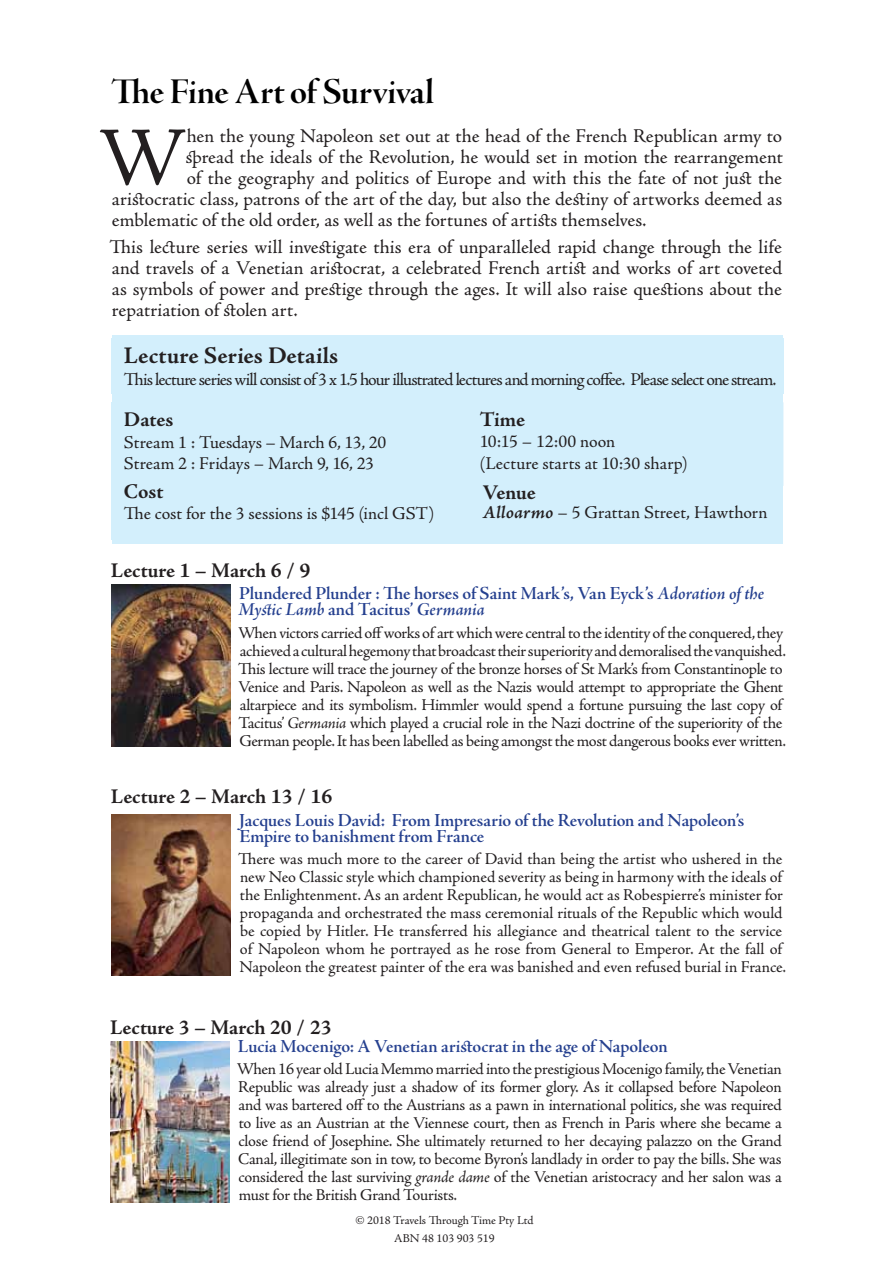
<style>
.page{position:relative;width:893px;height:1263px;background:#fff}
.page>*{position:absolute;margin:0;border:0;box-sizing:border-box;transform-origin:0 0}
.t1{font:83.7px "Adobe Jenson Pro";color:#231f20}
.t2{font:37.5px "Adobe Jenson Pro Bold Disp";color:#000}
.t3{font:700 24px "Adobe Jenson Pro";letter-spacing:.005em;color:#231f20}
.t4{font:700 21px "Adobe Jenson Pro";letter-spacing:-.005em;color:#231f20}
.t5{font:19.5px/21px "Adobe Jenson Pro";color:#231f20;text-align:justify}
.t6{font:18.75px/16.2px "Adobe Jenson Pro Semibold Subh";letter-spacing:-.005em;color:#25408f}
.t7{font:18.75px "Adobe Jenson Pro Semibold It Subh";color:#25408f}
.t8{font:18px/21.6px "Adobe Jenson Pro";letter-spacing:-.015em;color:#231f20}
.t9{font:18px "Adobe Jenson Pro";letter-spacing:-.045em;color:#231f20}
.t10{font:18px "Adobe Jenson Pro";letter-spacing:.005em;color:#231f20}
.t11{font:16.5px/18px "Adobe Jenson Pro";letter-spacing:-.015em;color:#231f20}
.t12{font:12px/18px "Adobe Jenson Pro";color:#231f20;text-align:center}
.s1{font-family:"Adobe Jenson Pro Semibold It Capt"}
.s2{font-family:"Adobe Jenson Pro Semibold It Subh"}
.s3{font-family:"Adobe Jenson Pro Semibold Subh"}
.s4{font-style:italic}
</style>
<div class="page">
<div style="left:112px;top:336px;width:671px;height:208px;background:#d3effc"></div>
<div style="left:111px;top:474px;width:343px;height:66px;background:#d3effc"></div>
<div style="left:111px;top:338px;width:672px;height:55px;background:#d3effc"></div>
<div style="left:111px;top:402px;width:350px;height:72px;background:#d3effc"></div>
<img style="left:112px;top:584px;width:119px;height:162px">
<img style="left:112px;top:814px;width:119px;height:162px">
<img style="left:110px;top:1041px;width:120px;height:161px">
<h2 class="t2" style="left:111px;top:71px;width:324px">The Fine Art of Survival</h2>
<h1 class="t1" style="left:98px;top:110px;width:89px">W</h1>
<p class="t5" style="left:187px;top:126px;width:597px">hen the young Napoleon set out at the head of the French Republican army to</p>
<p class="t5" style="left:185px;top:147px;width:599px">spread the ideals of the Revolution, he would set in motion the rearrangement</p>
<p class="t5" style="left:187px;top:168px;width:597px">of the geography and politics of Europe and with this the fate of not just the</p>
<p class="t5" style="left:112px;top:189px;width:672px">aristocratic class, patrons of the art of the day, but also the destiny of artworks deemed as</p>
<p class="t5" style="left:112px;top:210px;width:536px">emblematic of the old order, as well as the fortunes of artists themselves.</p>
<p class="t5" style="left:109px;top:237px;width:674px">This lecture series will investigate this era of unparalleled rapid change through the life and travels of a Venetian aristocrat, a celebrated French artist and works of art coveted as symbols of power and prestige through the ages. It will also raise questions about the repatriation of stolen art.</p>
<h3 class="t3" style="left:124px;top:342px;width:216px">Lecture Series Details</h3>
<p class="t9" style="left:124px;top:369px;width:654px">This lecture series will consist of 3 x 1.5 hour illustrated lectures and morning coffee. Please select one stream.</p>
<p class="t4" style="left:480px;top:407px;width:47px">Time</p>
<p class="t8" style="left:480px;top:431px;width:209px">10:15 – 12:00 noon<br>(Lecture starts at 10:30 sharp)</p>
<p class="t4" style="left:482px;top:480px;width:55px">Venue</p>
<p class="t10" style="left:482px;top:502px;width:286px"><span class="s1">Alloarmo</span> – 5 Grattan Street, Hawthorn</p>
<p class="t4" style="left:124px;top:407px;width:51px">Dates</p>
<p class="t8" style="left:124px;top:432px;width:264px">Stream 1 : Tuesdays – March 6, 13, 20<br>Stream 2 : Fridays – March 9, 16, 23</p>
<p class="t4" style="left:124px;top:479px;width:41px">Cost</p>
<p class="t8" style="left:124px;top:503px;width:312px">The cost for the 3 sessions is $145 (incl GST)</p>
<p class="t4" style="left:111px;top:558px;width:201px">Lecture 1 – March 6 / 9</p>
<p class="t6" style="left:239px;top:586px;width:526px">Plundered Plunder : The horses of Saint Mark’s, Van Eyck’s <span class="s2">Adoration of the</span></p>
<p class="t7" style="left:238px;top:599px;width:248px">Mystic Lamb <span class="s3">and Tacitus’</span> Germania</p>
<p class="t11" style="left:238px;top:624px;width:550px">When victors carried off works of art which were central to the identity of the conquered, they achieved a cultural hegemony that broadcast their superiority and demoralised the vanquished.<br>This lecture will trace the journey of the bronze horses of St Mark’s from Constantinople to Venice and Paris. Napoleon as well as the Nazis would attempt to appropriate the Ghent altarpiece and its symbolism. Himmler would spend a fortune pursuing the last copy of Tacitus’ <span class="s4">Germania</span> which played a crucial role in the Nazi doctrine of the superiority of the German people. It has been labelled as being amongst the most dangerous books ever written.</p>
<p class="t4" style="left:111px;top:784px;width:223px">Lecture 2 – March 13 / 16</p>
<p class="t6" style="left:239px;top:812px;width:507px">Jacques Louis David: From Impresario of the Revolution and Napoleon’s<br>Empire to banishment from France</p>
<p class="t11" style="left:238px;top:850px;width:550px">There was much more to the career of David than being the artist who ushered in the new Neo Classic style which championed severity as being in harmony with the ideals of the Enlightenment. As an ardent Republican, he would act as Robespierre’s minister for propaganda and orchestrated the mass ceremonial rituals of the Republic which would be copied by Hitler. He transferred his allegiance and theatrical talent to the service of Napoleon whom he portrayed as he rose from General to Emperor. At the fall of Napoleon the greatest painter of the era was banished and even refused burial in France.</p>
<p class="t4" style="left:110px;top:1015px;width:223px">Lecture 3 – March 20 / 23</p>
<p class="t6" style="left:238px;top:1038px;width:431px">Lucia Mocenigo: A Venetian aristocrat in the age of Napoleon</p>
<p class="t11" style="left:237px;top:1060px;width:547px;text-align:justify">When 16 year old Lucia Memmo married into the prestigious Mocenigo family, the Venetian Republic was already just a shadow of its former glory. As it collapsed before Napoleon and was bartered off to the Austrians as a pawn in international politics, she was required to live as an Austrian at the Viennese court, then as French in Paris where she became a close friend of Josephine. She ultimately returned to her decaying palazzo on the Grand Canal, illegitimate son in tow, to become Byron’s landlady in order to pay the bills. She was considered the last surviving <span class="s4">grande dame</span> of the Venetian aristocracy and her salon was a must for the British Grand Tourists.</p>
<p class="t12" style="left:355px;top:1211px;width:180px">© 2018 Travels Through Time Pty Ltd<br>ABN 48 103 903 519</p>
</div>
